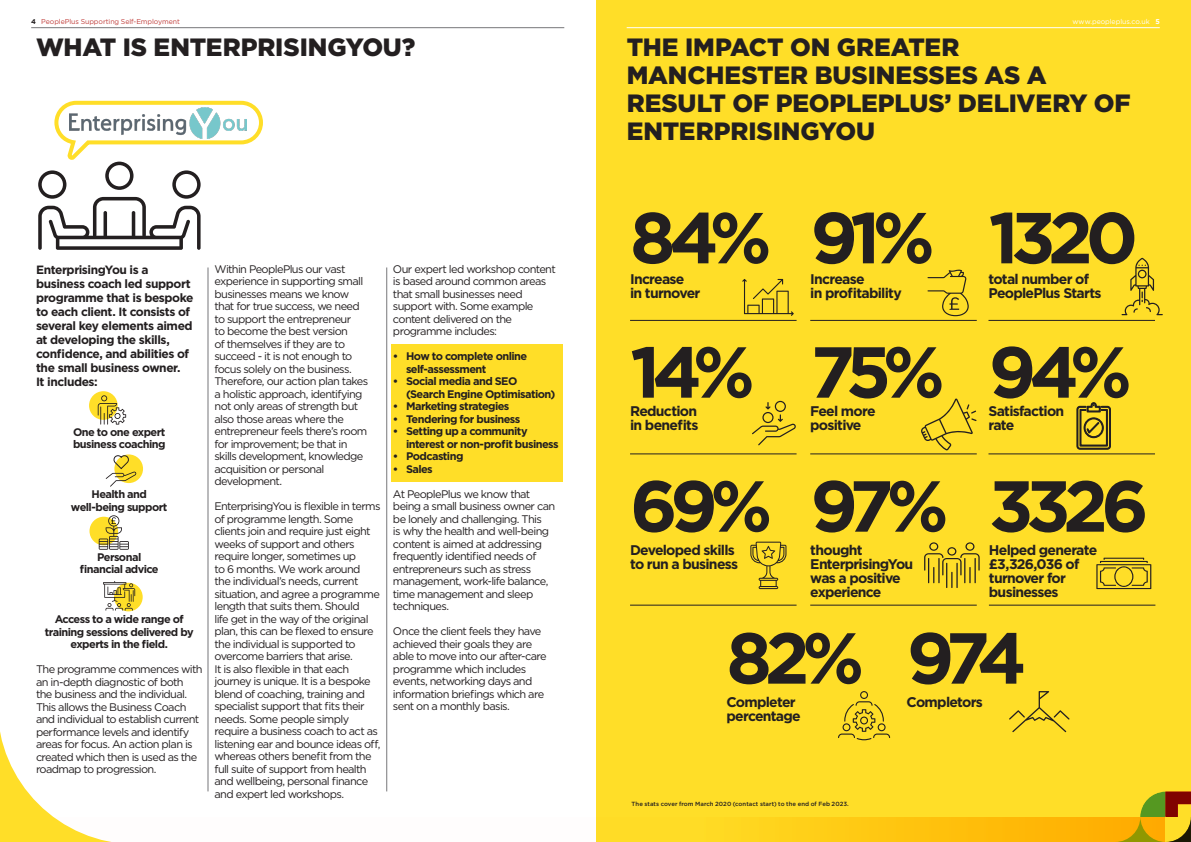
<style>
.page{position:relative;width:1191px;height:842px;background:#fff}
.page>*{position:absolute;margin:0;border:0;box-sizing:border-box;transform-origin:0 0}
.t1{font:700 72px "Gotham";letter-spacing:-.11em;color:#231f20}
.t2{font:900 25px/28px "Gotham";letter-spacing:-.005em;color:#231f20}
.t3{font:700 14px/14px "Gotham";letter-spacing:-.055em;color:#231f20}
.t4{font:700 12px/14px "Gotham";letter-spacing:-.035em;color:#231f20}
.t5{font:11px/12.5px "Gotham";letter-spacing:-.055em;color:#231f20}
.t6{font:700 11px/12.5px "Gotham";letter-spacing:-.05em;color:#231f20}
.t7{font:7px "Gotham";letter-spacing:-.01em;color:#c03d3a}
.t8{font:7px "Gotham";letter-spacing:-.01em;color:#fff}
.t9{font:500 6px "Gotham";letter-spacing:.005em;color:#231f20}
.s1{font-weight:700;color:#231f20}
.s2{font-weight:700}
</style>
<div class="page">
<div style="left:595px;top:0;width:596px;height:842px;background:#ffde28"></div>
<hr style="left:630px;top:320px;width:166px;height:1px;background:#231f20">
<hr style="left:630px;top:453px;width:166px;height:1px;background:#231f20">
<hr style="left:630px;top:605px;width:166px;height:1px;background:#231f20">
<hr style="left:810px;top:320px;width:166px;height:1px;background:#231f20">
<hr style="left:810px;top:453px;width:166px;height:1px;background:#231f20">
<hr style="left:810px;top:605px;width:166px;height:1px;background:#231f20">
<hr style="left:989px;top:605px;width:166px;height:1px;background:#231f20">
<hr style="left:988px;top:320px;width:167px;height:1px;background:#231f20">
<hr style="left:988px;top:453px;width:167px;height:1px;background:#231f20">
<svg style="left:742px;top:279px;width:52px;height:37px"></svg>
<svg style="left:1096px;top:558px;width:55px;height:31px"></svg>
<svg style="left:595px;top:817px;width:520px;height:25px"></svg>
<hr style="left:1113px;top:841px;width:52px;height:1px;background:#c0d42f">
<svg style="left:1115px;top:792px;width:76px;height:50px"></svg>
<hr style="left:626px;top:28px;width:533px;height:1px;background:#fff">
<hr style="left:31px;top:28px;width:533px;height:1px;background:#77777a">
<hr style="left:208px;top:267px;width:1px;height:524px;background:#77777a">
<hr style="left:386px;top:267px;width:1px;height:524px;background:#77777a">
<div style="left:391px;top:345px;width:171px;height:137px;background:#ffde28"></div>
<svg style="left:0;top:732px;width:111px;height:110px"></svg>
<svg style="left:927px;top:269px;width:41px;height:47px"></svg>
<svg style="left:924px;top:542px;width:55px;height:46px"></svg>
<svg style="left:1121px;top:258px;width:41px;height:57px"></svg>
<svg style="left:921px;top:398px;width:55px;height:52px"></svg>
<svg style="left:752px;top:401px;width:44px;height:44px"></svg>
<svg style="left:1076px;top:402px;width:34px;height:47px"></svg>
<svg style="left:38px;top:100px;width:225px;height:150px"></svg>
<img style="left:70px;top:108px;width:176px;height:30px">
<svg style="left:1009px;top:691px;width:60px;height:41px"></svg>
<svg style="left:838px;top:691px;width:52px;height:49px"></svg>
<svg style="left:750px;top:542px;width:36px;height:47px"></svg>
<div style="left:89px;top:391px;width:29px;height:29px;background:#ffde28;border-radius:50%"></div>
<div style="left:114px;top:454px;width:29px;height:29px;background:#ffde28;border-radius:50%"></div>
<div style="left:89px;top:517px;width:29px;height:28px;background:#ffde28;border-radius:50%"></div>
<div style="left:114px;top:583px;width:29px;height:28px;background:#ffde28;border-radius:50%"></div>
<svg style="left:98px;top:395px;width:28px;height:30px"></svg>
<svg style="left:99px;top:515px;width:30px;height:35px"></svg>
<svg style="left:103px;top:581px;width:32px;height:30px"></svg>
<svg style="left:106px;top:454px;width:30px;height:33px"></svg>
<p class="t7" style="left:31px;top:17px;width:150px"><span class="s1">4</span> PeoplePlus Supporting Self-Employment</p>
<p class="t8" style="left:1072px;top:17px;width:89px">www.peopleplus.co.uk <span class="s2">5</span></p>
<p class="t2" style="left:36px;top:33px;width:381px">WHAT IS ENTERPRISINGYOU?</p>
<p class="t4" style="left:36px;top:262px;width:159px">EnterprisingYou is a business coach led support programme that is bespoke to each client. It consists of several key elements aimed at developing the skills, confidence, and abilities of the small business owner.</p>
<p class="t4" style="left:36px;top:374px;width:63px">It includes:</p>
<p class="t6" style="left:73px;top:425px;width:94px">One to one expert</p>
<p class="t6" style="left:73px;top:438px;width:94px">business coaching</p>
<p class="t6" style="left:92px;top:488px;width:57px">Health and</p>
<p class="t6" style="left:71px;top:500px;width:98px">well-being support</p>
<p class="t6" style="left:97px;top:550px;width:46px">Personal</p>
<p class="t6" style="left:80px;top:563px;width:80px">financial advice</p>
<p class="t6" style="left:55px;top:613px;width:131px">Access to a wide range of</p>
<p class="t6" style="left:45px;top:625px;width:150px;text-align:center">training sessions delivered by experts in the field.</p>
<p class="t5" style="left:36px;top:663px;width:168px">The programme commences with an in-depth diagnostic of both the business and the individual.<br>This allows the Business Coach and individual to establish current performance levels and identify areas for focus. An action plan is created which then is used as the roadmap to progression.</p>
<p class="t5" style="left:214px;top:262px;width:155px">Within PeoplePlus our vast experience in supporting small businesses means we know that for true success, we need to support the entrepreneur<br>to become the best version<br>of themselves if they are to succeed - it is not enough to focus solely on the business.<br>Therefore, our action plan takes a holistic approach, identifying not only areas of strength but also those areas where the entrepreneur feels there’s room for improvement; be that in skills development, knowledge acquisition or personal development.</p>
<p class="t5" style="left:214px;top:500px;width:168px">EnterprisingYou is flexible in terms of programme length. Some clients join and require just eight weeks of support and others require longer, sometimes up<br>to 6 months. We work around<br>the individual’s needs, current situation, and agree a programme length that suits them. Should<br>life get in the way of the original plan, this can be flexed to ensure the individual is supported to overcome barriers that arise.<br>It is also flexible in that each journey is unique. It is a bespoke blend of coaching, training and specialist support that fits their needs. Some people simply require a business coach to act as listening ear and bounce ideas off, whereas others benefit from the full suite of support from health and wellbeing, personal finance and expert led workshops.</p>
<p class="t5" style="left:393px;top:262px;width:164px">Our expert led workshop content is based around common areas that small businesses need support with. Some example content delivered on the programme includes:</p>
<p class="t6" style="left:406px;top:350px;width:123px;text-indent:-13px">• How to complete online self-assessment</p>
<p class="t6" style="left:406px;top:375px;width:151px;text-indent:-13px">• Social media and SEO (Search Engine Optimisation)</p>
<p class="t6" style="left:393px;top:400px;width:118px">• Marketing strategies</p>
<p class="t6" style="left:393px;top:413px;width:129px">• Tendering for business</p>
<p class="t6" style="left:406px;top:425px;width:154px;text-indent:-13px">• Setting up a community interest or non-profit business</p>
<p class="t6" style="left:393px;top:450px;width:72px">• Podcasting</p>
<p class="t6" style="left:393px;top:463px;width:41px">• Sales</p>
<p class="t5" style="left:393px;top:487px;width:164px">At PeoplePlus we know that being a small business owner can be lonely and challenging. This<br>is why the health and well-being content is aimed at addressing frequently identified needs of entrepreneurs such as stress management, work-life balance, time management and sleep techniques.</p>
<p class="t5" style="left:393px;top:625px;width:155px">Once the client feels they have achieved their goals they are able to move into our after-care programme which includes events, networking days and information briefings which are sent on a monthly basis.</p>
<p class="t2" style="left:626px;top:33px;width:505px">THE IMPACT ON GREATER<br>MANCHESTER BUSINESSES AS A<br>RESULT OF PEOPLEPLUS’ DELIVERY OF<br>ENTERPRISINGYOU</p>
<p class="t1" style="left:630px;top:190px;width:143px">84%</p>
<p class="t3" style="left:630px;top:272px;width:56px">Increase</p>
<p class="t3" style="left:630px;top:286px;width:72px">in turnover</p>
<p class="t1" style="left:630px;top:324px;width:126px">14%</p>
<p class="t3" style="left:630px;top:404px;width:69px">Reduction</p>
<p class="t3" style="left:630px;top:418px;width:70px">in benefits</p>
<p class="t1" style="left:630px;top:458px;width:144px">69%</p>
<p class="t3" style="left:630px;top:543px;width:106px">Developed skills</p>
<p class="t3" style="left:630px;top:557px;width:110px">to run a business</p>
<p class="t1" style="left:810px;top:190px;width:126px">91%</p>
<p class="t1" style="left:988px;top:190px;width:151px">1320</p>
<p class="t3" style="left:810px;top:272px;width:56px">Increase</p>
<p class="t3" style="left:810px;top:286px;width:93px">in profitability</p>
<p class="t3" style="left:988px;top:272px;width:115px">total number of<br>PeoplePlus Starts</p>
<p class="t1" style="left:810px;top:324px;width:136px">75%</p>
<p class="t1" style="left:988px;top:324px;width:145px">94%</p>
<p class="t3" style="left:810px;top:404px;width:67px">Feel more</p>
<p class="t3" style="left:810px;top:418px;width:53px">positive</p>
<p class="t3" style="left:988px;top:404px;width:77px">Satisfaction</p>
<p class="t3" style="left:988px;top:418px;width:27px">rate</p>
<p class="t1" style="left:810px;top:458px;width:140px">97%</p>
<p class="t1" style="left:989px;top:458px;width:161px">3326</p>
<p class="t3" style="left:810px;top:543px;width:54px">thought</p>
<p class="t3" style="left:810px;top:557px;width:105px">EnterprisingYou</p>
<p class="t3" style="left:810px;top:571px;width:92px">was a positive</p>
<p class="t3" style="left:810px;top:585px;width:73px">experience</p>
<p class="t3" style="left:989px;top:543px;width:110px">Helped generate</p>
<p class="t3" style="left:989px;top:557px;width:92px">£3,326,036 of</p>
<p class="t3" style="left:989px;top:571px;width:79px">turnover for</p>
<p class="t3" style="left:989px;top:585px;width:71px">businesses</p>
<p class="t1" style="left:726px;top:610px;width:139px">82%</p>
<p class="t1" style="left:906px;top:610px;width:122px">974</p>
<p class="t3" style="left:726px;top:695px;width:71px">Completer</p>
<p class="t3" style="left:906px;top:695px;width:78px">Completors</p>
<p class="t3" style="left:726px;top:709px;width:76px">percentage</p>
<p class="t9" style="left:631px;top:800px;width:219px">The stats cover from March 2020 (contact start) to the end of Feb 2023.</p>
</div>
